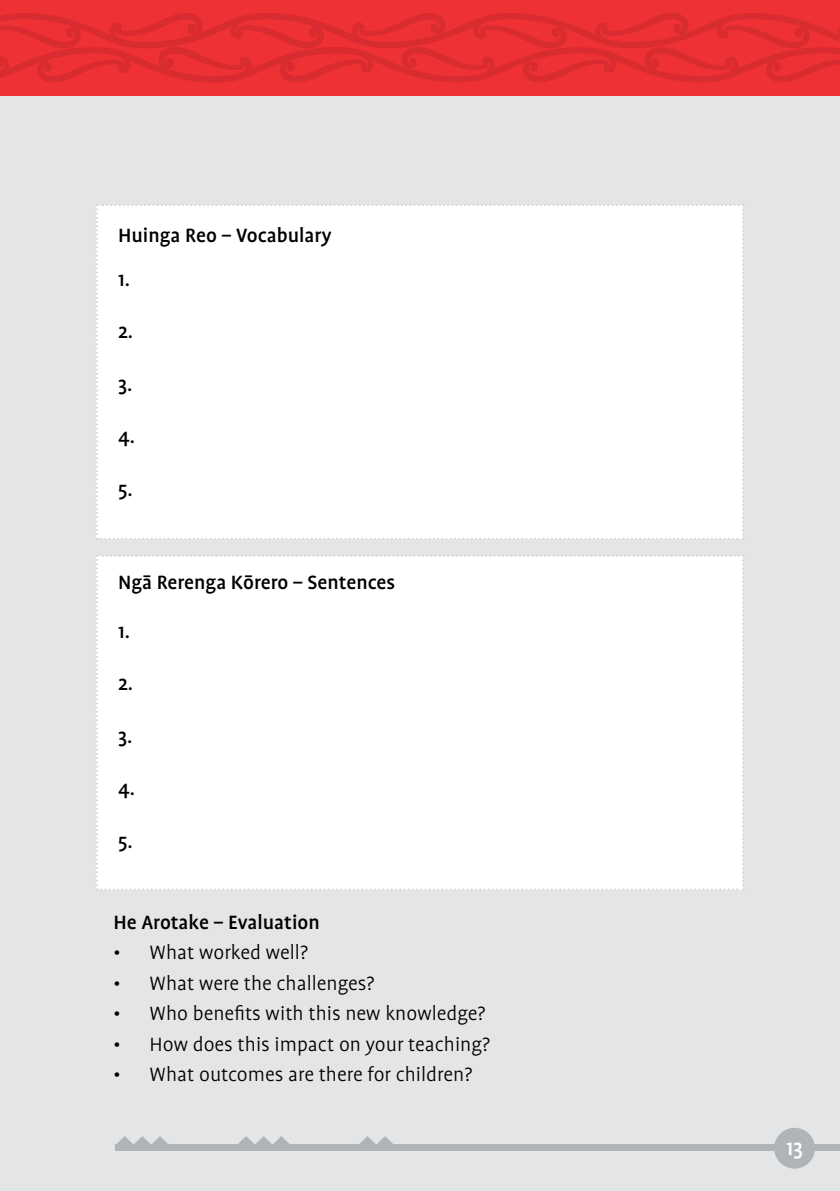
<style>
.page{position:relative;width:840px;height:1191px;background:#fff}
.page>*{position:absolute;margin:0;border:0;box-sizing:border-box;transform-origin:0 0}
.t1{font:500 24px "Profile Pro";color:#fff}
.t2{font:300 22px "Profile Pro";color:#000}
.t3{font:500 22px "Profile Pro";color:#000}
</style>
<div class="page">
<div style="left:0;top:81px;width:839px;height:1110px;background:#e4e5e6"></div>
<div style="left:116px;top:1144px;width:723px;height:7px;background:#b1b4b6"></div>
<svg style="left:117px;top:1136px;width:51px;height:8px"></svg>
<svg style="left:238px;top:1136px;width:51px;height:8px"></svg>
<svg style="left:359px;top:1136px;width:34px;height:8px"></svg>
<div style="left:0;top:0;width:839px;height:96px;background:#ee3135"></div>
<svg style="left:0;top:13px;width:839px;height:70px"></svg>
<div style="left:773px;top:1127px;width:41px;height:41px;background:#b1b4b6;border-radius:50%"></div>
<div style="left:96px;top:204px;width:647px;height:336px;background:#fff"></div>
<div style="left:96px;top:555px;width:647px;height:335px;background:#fff"></div>
<p class="t3" style="left:118px;top:222px;width:215px">Huinga Reo – Vocabulary</p>
<p class="t3" style="left:118px;top:266px;width:13px">1.</p>
<p class="t3" style="left:118px;top:319px;width:17px">2.</p>
<p class="t3" style="left:118px;top:371px;width:16px">3.</p>
<p class="t3" style="left:118px;top:424px;width:18px">4.</p>
<p class="t3" style="left:118px;top:476px;width:16px">5.</p>
<p class="t3" style="left:118px;top:570px;width:278px">Ngā Rerenga Kōrero – Sentences</p>
<p class="t3" style="left:118px;top:618px;width:13px">1.</p>
<p class="t3" style="left:118px;top:671px;width:17px">2.</p>
<p class="t3" style="left:118px;top:723px;width:16px">3.</p>
<p class="t3" style="left:118px;top:776px;width:18px">4.</p>
<p class="t3" style="left:118px;top:828px;width:16px">5.</p>
<p class="t3" style="left:113px;top:909px;width:208px">He Arotake – Evaluation</p>
<p class="t2" style="left:113px;top:940px;width:196px">• What worked well?</p>
<p class="t2" style="left:113px;top:971px;width:262px">• What were the challenges?</p>
<p class="t2" style="left:113px;top:1001px;width:373px">• Who benefits with this new knowledge?</p>
<p class="t2" style="left:113px;top:1032px;width:378px">• How does this impact on your teaching?</p>
<p class="t2" style="left:113px;top:1062px;width:360px">• What outcomes are there for children?</p>
<p class="t1" style="left:785px;top:1133px;width:19px">13</p>
</div>
